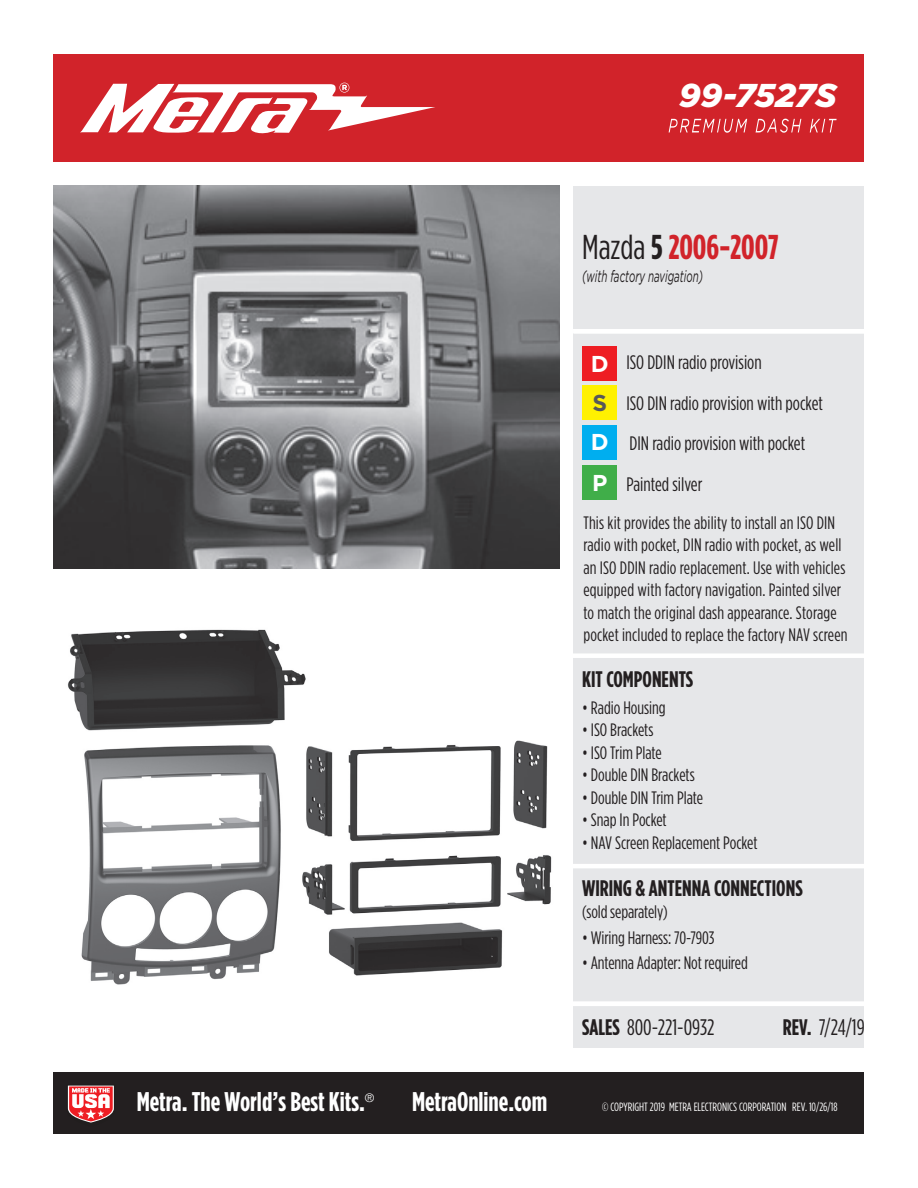
<style>
.page{position:relative;width:918px;height:1188px;background:#fff}
.page>*{position:absolute;margin:0;border:0;box-sizing:border-box;transform-origin:0 0}
.t1{font:700 34.5px "Gotham Condensed";color:#d1232a}
.t2{font:italic 900 33px "Gotham";letter-spacing:-.01em;color:#fff}
.t3{font:700 27px "Gotham Condensed";color:#fff}
.t4{font:700 22.95px/40.3px "Gotham";color:#fff}
.t5{font:700 22.95px "Gotham";color:#57585a}
.t6{font:700 22.5px "Gotham Condensed";color:#231f20}
.t7{font:22.5px "Gotham Condensed";color:#231f20}
.t8{font:19.5px/40.5px "Gotham Condensed";color:#231f20}
.t9{font:18px/22.5px "Gotham Condensed";letter-spacing:.005em;color:#231f20}
.t10{font:italic 16.5px "Gotham";color:#231f20;scale:.6 1}
.t11{font:12px "Gotham Condensed";color:#fff}
.t12{font:300 12px "Helvetica Neue";color:#fff}
.s1{font-weight:400;color:#231f20}
.s2{color:#231f20}
.s3{font-weight:700}
</style>
<div class="page">
<div style="left:53px;top:1072px;width:810px;height:62px;background:#231f20"></div>
<img style="left:53px;top:186px;width:506px;height:382px">
<div style="left:53px;top:54px;width:810px;height:108px;background:#d1232a"></div>
<svg style="left:80px;top:83px;width:355px;height:51px"></svg>
<svg style="left:669px;top:119px;width:168px;height:14px"></svg>
<div style="left:573px;top:186px;width:290px;height:862px;background:#e6e7e9"></div>
<hr style="left:573px;top:329px;width:295px;height:4px;background:#fff">
<div style="left:583px;top:346px;width:34px;height:35px;background:#ee1d23"></div>
<div style="left:583px;top:386px;width:34px;height:34px;background:#fff101"></div>
<div style="left:583px;top:425px;width:34px;height:35px;background:#00aeef"></div>
<div style="left:583px;top:465px;width:34px;height:35px;background:#40ae49"></div>
<div style="left:572px;top:653px;width:294px;height:5px;background:#fff"></div>
<svg style="left:67px;top:1085px;width:47px;height:38px;background:#d47679"></svg>
<hr style="left:572px;top:864px;width:295px;height:4px;background:#fff">
<hr style="left:572px;top:1002px;width:295px;height:4px;background:#fff">
<img style="left:67px;top:629px;width:485px;height:356px">
<h2 class="t2" style="left:679px;top:77px;width:159px">99-7527S</h2>
<h1 class="t1" style="left:582px;top:228px;width:198px"><span class="s1">Mazda</span> <span class="s2">5</span> 2006-2007</h1>
<p class="t10" style="left:582px;top:267px;width:203px">(with factory navigation)</p>
<p class="t8" style="left:626px;top:342px;width:198px">ISO DDIN radio provision<br>ISO DIN radio provision with pocket<br>DIN radio provision with pocket<br>Painted silver</p>
<p class="t4" style="left:591px;top:343px;width:19px">D</p>
<p class="t5" style="left:593px;top:390px;width:16px">S</p>
<p class="t4" style="left:591px;top:422px;width:19px">D<br>P</p>
<p class="t9" style="left:583px;top:511px;width:266px">This kit provides the ability to install an ISO DIN radio with pocket, DIN radio with pocket, as well an ISO DDIN radio replacement. Use with vehicles equipped with factory navigation. Painted silver to match the original dash appearance. Storage pocket included to replace the factory NAV screen</p>
<p class="t6" style="left:582px;top:666px;width:113px">KIT COMPONENTS</p>
<p class="t9" style="left:582px;top:696px;width:85px">• Radio Housing</p>
<p class="t9" style="left:582px;top:719px;width:73px">• ISO Brackets</p>
<p class="t9" style="left:582px;top:741px;width:81px">• ISO Trim Plate</p>
<p class="t9" style="left:582px;top:764px;width:114px">• Double DIN Brackets</p>
<p class="t9" style="left:582px;top:786px;width:123px">• Double DIN Trim Plate</p>
<p class="t9" style="left:582px;top:809px;width:86px">• Snap In Pocket</p>
<p class="t9" style="left:582px;top:831px;width:177px">• NAV Screen Replacement Pocket</p>
<p class="t6" style="left:582px;top:875px;width:222px">WIRING &amp; ANTENNA CONNECTIONS</p>
<p class="t9" style="left:582px;top:900px;width:87px">(sold separately)</p>
<p class="t9" style="left:582px;top:926px;width:134px">• Wiring Harness: 70-7903</p>
<p class="t9" style="left:582px;top:951px;width:167px">• Antenna Adapter: Not required</p>
<p class="t7" style="left:582px;top:1015px;width:134px"><span class="s3">SALES</span> 800-221-0932</p>
<p class="t7" style="left:783px;top:1015px;width:83px"><span class="s3">REV.</span> 7/24/19</p>
<h3 class="t3" style="left:137px;top:1087px;width:230px">Metra. The World’s Best Kits.</h3>
<p class="t12" style="left:365px;top:1091px;width:11px">®</p>
<h3 class="t3" style="left:412px;top:1087px;width:137px">MetraOnline.com</h3>
<p class="t11" style="left:602px;top:1100px;width:237px">© COPYRIGHT 2019 METRA ELECTRONICS CORPORATION REV. 10/26/18</p>
</div>
